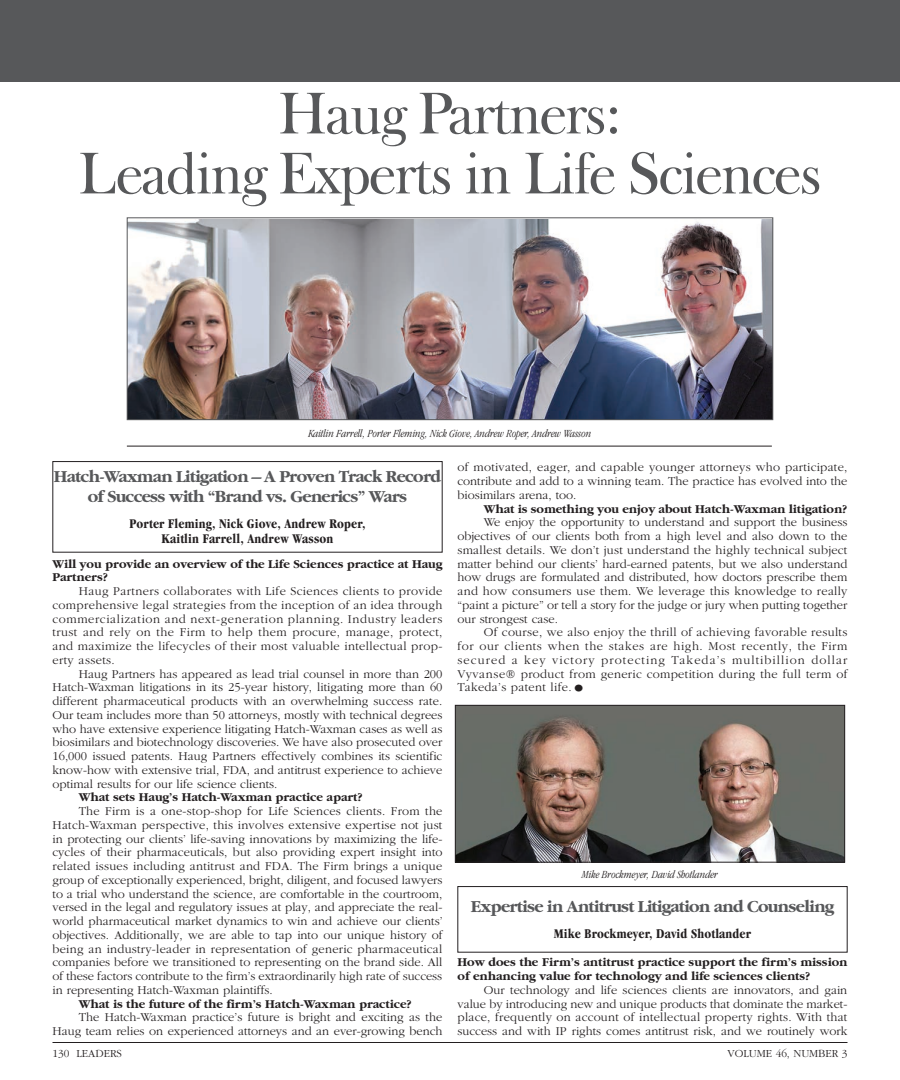
<style>
.page{position:relative;width:900px;height:1080px;background:#fff}
.page>*{position:absolute;margin:0;border:0;box-sizing:border-box;transform-origin:0 0}
.t1{font:60px/60px "Frys Baskerville BT";letter-spacing:-.04em;color:#57585a;text-align:center}
.t2{font:700 17.5px/20px "Garamond";letter-spacing:-.04em;color:#57585a;text-align:center}
.t3{font:700 condensed 13.75px/15px "Garamond";letter-spacing:.01em;color:#231f20;text-align:center}
.t4{font:300 12.5px/13.8px "Garamond";color:#231f20;text-align:justify}
.t5{font:700 12.5px/13.8px "Garamond";color:#231f20}
.t6{font:italic 300 condensed 11.25px "Garamond";color:#231f20}
.t7{font:300 11.25px "Garamond";color:#231f20}
.s1{font-size:22.5px}
</style>
<div class="page">
<div style="left:0;top:0;width:900px;height:81px;background:#57585a"></div>
<div style="left:52px;top:461px;width:390px;height:91px;border:1px solid #231f20"></div>
<div style="left:458px;top:886px;width:390px;height:66px;border:1px solid #231f20"></div>
<img style="left:129px;top:220px;width:642px;height:198px">
<div style="left:127px;top:218px;width:646px;height:202px;border:1px solid #57585a"></div>
<hr style="left:127px;top:446px;width:645px;height:1px;background:#231f20">
<img style="left:457px;top:707px;width:386px;height:153px">
<div style="left:455px;top:705px;width:390px;height:157px;border:1px solid #231f20"></div>
<hr style="left:52px;top:1042px;width:796px;height:1px;background:#231f20">
<h1 class="t1" style="left:78px;top:82px;width:746px">Haug Partners:<br>Leading Experts in Life Sciences</h1>
<p class="t6" style="left:308px;top:427px;width:284px">Kaitlin Farrell, Porter Fleming, Nick Giove, Andrew Roper, Andrew Wasson</p>
<h2 class="t2" style="left:54px;top:466px;width:389px">Hatch-Waxman Litigation – A Proven Track Record of Success with “Brand vs. Generics” Wars</h2>
<p class="t3" style="left:130px;top:516px;width:237px">Porter Fleming, Nick Giove, Andrew Roper,<br>Kaitlin Farrell, Andrew Wasson</p>
<p class="t5" style="left:52px;top:557px;width:392px">Will you provide an overview of the Life Sciences practice at Haug<br>Partners?</p>
<p class="t4" style="left:52px;top:584px;width:392px;text-indent:26px">Haug Partners collaborates with Life Sciences clients to provide comprehensive legal strategies from the inception of an idea through commercialization and next-generation planning. Industry leaders trust and rely on the Firm to help them procure, manage, protect, and maximize the lifecycles of their most valuable intellectual prop&shy;erty assets.</p>
<p class="t4" style="left:52px;top:667px;width:392px;text-indent:26px">Haug Partners has appeared as lead trial counsel in more than 200<br>Hatch-Waxman litigations in its 25-year history, litigating more than 60 different pharmaceutical products with an overwhelming success rate.<br>Our team includes more than 50 attorneys, mostly with technical degrees who have extensive experience litigating Hatch-Waxman cases as well as biosimilars and biotechnology discoveries. We have also prosecuted over 16,000 issued patents. Haug Partners effectively combines its scientific know-how with extensive trial, FDA, and antitrust experience to achieve optimal results for our life science clients.</p>
<p class="t5" style="left:79px;top:791px;width:286px">What sets Haug’s Hatch-Waxman practice apart?</p>
<p class="t4" style="left:52px;top:804px;width:392px;text-indent:26px">The Firm is a one-stop-shop for Life Sciences clients. From the Hatch-Waxman perspective, this involves extensive expertise not just in protecting our clients’ life-saving innovations by maximizing the life&shy;cycles of their pharmaceuticals, but also providing expert insight into related issues including antitrust and FDA. The Firm brings a unique group of exceptionally experienced, bright, diligent, and focused lawyers to a trial who understand the science, are comfortable in the courtroom, versed in the legal and regulatory issues at play, and appreciate the real&shy;world pharmaceutical market dynamics to win and achieve our clients’ objectives. Additionally, we are able to tap into our unique history of being an industry-leader in representation of generic pharmaceutical companies before we transitioned to representing on the brand side. All of these factors contribute to the firm’s extraordinarily high rate of success in representing Hatch-Waxman plaintiffs.</p>
<p class="t5" style="left:79px;top:997px;width:335px">What is the future of the firm’s Hatch-Waxman practice?</p>
<p class="t4" style="left:52px;top:1011px;width:391px;text-align:right">The Hatch-Waxman practice’s future is bright and exciting as the<br>Haug team relies on experienced attorneys and an ever-growing bench</p>
<p class="t4" style="left:458px;top:461px;width:391px">of motivated, eager, and capable younger attorneys who participate, contribute and add to a winning team. The practice has evolved into the biosimilars arena, too.</p>
<p class="t5" style="left:484px;top:502px;width:365px">What is something you enjoy about Hatch-Waxman litigation?</p>
<p class="t4" style="left:458px;top:516px;width:392px;text-indent:26px">We enjoy the opportunity to understand and support the business objectives of our clients both from a high level and also down to the smallest details. We don’t just understand the highly technical subject matter behind our clients’ hard-earned patents, but we also understand how drugs are formulated and distributed, how doctors prescribe them and how consumers use them. We leverage this knowledge to really “paint a picture” or tell a story for the judge or jury when putting together our strongest case.</p>
<p class="t4" style="left:458px;top:626px;width:392px;text-indent:26px">Of course, we also enjoy the thrill of achieving favorable results for our clients when the stakes are high. Most recently, the Firm secured a key victory protecting Takeda’s multibillion dollar Vyvanse® product from generic competition during the full term of Takeda’s patent life.<span class="s1">•</span></p>
<p class="t6" style="left:582px;top:869px;width:137px">Mike Brockmeyer, David Shotlander</p>
<h2 class="t2" style="left:471px;top:896px;width:365px">Expertise in Antitrust Litigation and Counseling</h2>
<p class="t3" style="left:554px;top:926px;width:199px">Mike Brockmeyer, David Shotlander</p>
<p class="t5" style="left:458px;top:956px;width:391px">How does the Firm’s antitrust practice support the firm’s mission of enhancing value for technology and life sciences clients?</p>
<p class="t4" style="left:458px;top:983px;width:392px;text-indent:26px">Our technology and life sciences clients are innovators, and gain value by introducing new and unique products that dominate the market&shy;place, frequently on account of intellectual property rights. With that success and with IP rights comes antitrust risk, and we routinely work</p>
<p class="t7" style="left:53px;top:1048px;width:71px">130 LEADERS</p>
<p class="t7" style="left:728px;top:1048px;width:121px">VOLUME 46, NUMBER 3</p>
</div>
